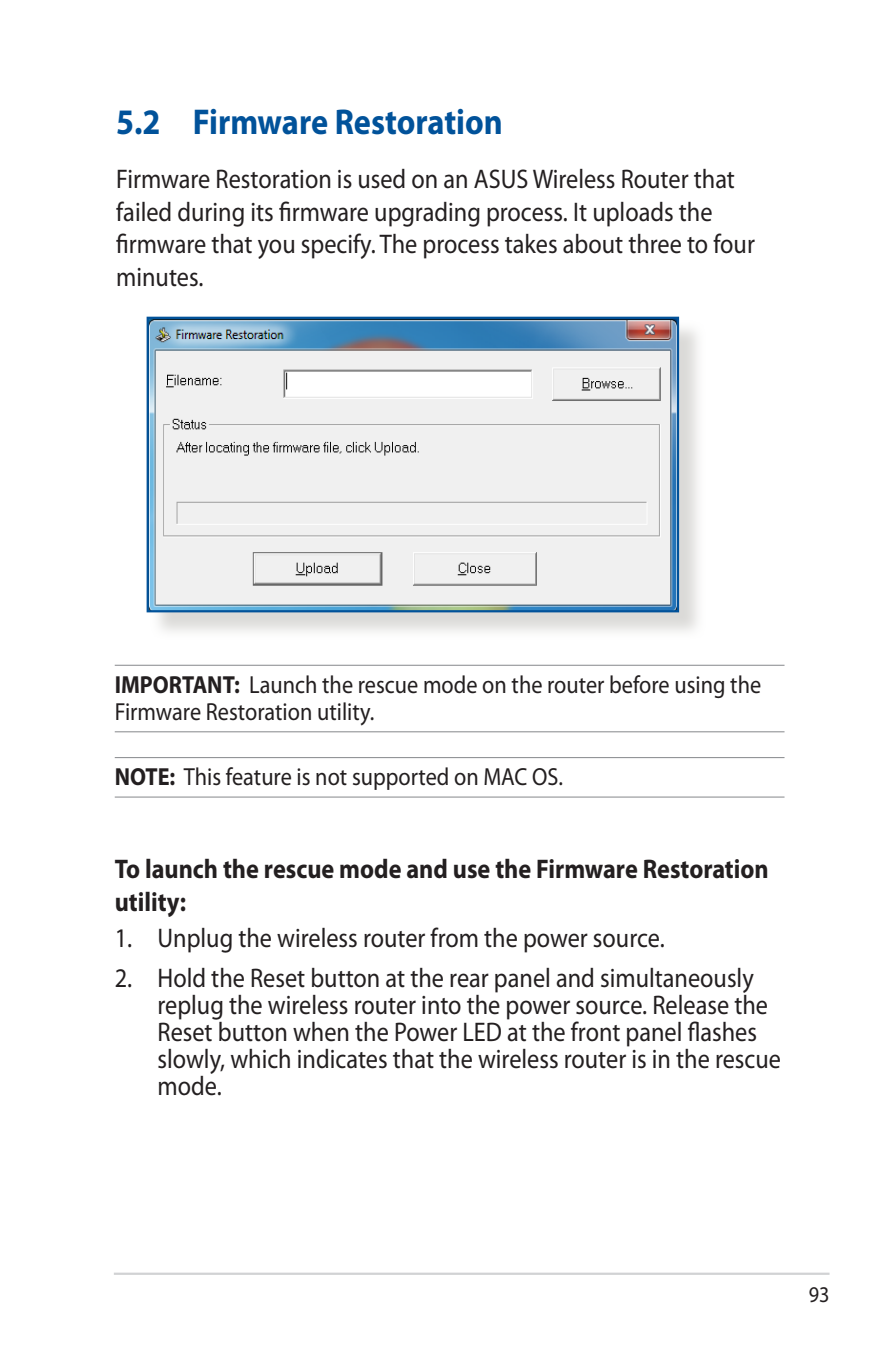
<style>
.page{position:relative;width:893px;height:1346px;background:#fff}
.page>*{position:absolute;margin:0;border:0;box-sizing:border-box;transform-origin:0 0}
.WL_Header_1{font:700 36px "Myriad Pro";color:#01529a;scale:.9 1}
.WL_Body_Text_-_List{font:27px/27px "Myriad Pro";color:#231f20;scale:.9 1}
.WL_Body_Text{font:27px/32.4px "Myriad Pro";color:#231f20;scale:.9 1}
.WL_Body_Text-2{font:700 27px/32.4px "Myriad Pro";color:#231f20;scale:.9 1}
.WL_Message{font:24.75px/27px "Myriad Pro";color:#231f20;scale:.9 1}
.t1{font:22.5px "Myriad";color:#231f20;scale:.9 1}
.s1{font-weight:700}
</style>
<div class="page">
<hr style="left:114px;top:1272px;width:715px;height:3px;background:#d1d2d4">
<div style="left:150px;top:320px;width:557px;height:320px;background:#cfcecb;opacity:.75"></div>
<img style="left:150px;top:320px;width:526px;height:289px">
<div style="left:147px;top:317px;width:532px;height:295px;border:2px solid #01529a"></div>
<hr style="left:115px;top:665px;width:669px;height:1px;background:#939598">
<hr style="left:115px;top:731px;width:669px;height:1px;background:#939598">
<hr style="left:115px;top:757px;width:669px;height:1px;background:#939598">
<hr style="left:115px;top:796px;width:669px;height:1px;background:#939598">
<p class="WL_Header_1" style="left:116px;top:101px;width:431px">5.2 Firmware Restoration</p>
<p class="WL_Body_Text" style="left:116px;top:164px;width:711px">Firmware Restoration is used on an ASUS Wireless Router that failed during its firmware upgrading process. It uploads the firmware that you specify. The process takes about three to four minutes.</p>
<p class="WL_Message" style="left:115px;top:671px;width:720px"><span class="s1">IMPORTANT:</span> Launch the rescue mode on the router before using the<br>Firmware Restoration utility.</p>
<p class="WL_Message" style="left:115px;top:763px;width:500px"><span class="s1">NOTE:</span> This feature is not supported on MAC OS.</p>
<p class="WL_Body_Text-2" style="left:115px;top:853px;width:728px">To launch the rescue mode and use the Firmware Restoration utility:</p>
<p class="WL_Body_Text_-_List" style="left:115px;top:925px;width:612px">1. Unplug the wireless router from the power source.</p>
<p class="WL_Body_Text_-_List" style="left:158px;top:965px;width:694px;text-indent:-43px">2. Hold the Reset button at the rear panel and simultaneously replug the wireless router into the power source. Release the Reset button when the Power LED at the front panel flashes slowly, which indicates that the wireless router is in the rescue mode.</p>
<p class="t1" style="left:809px;top:1283px;width:25px">93</p>
</div>
